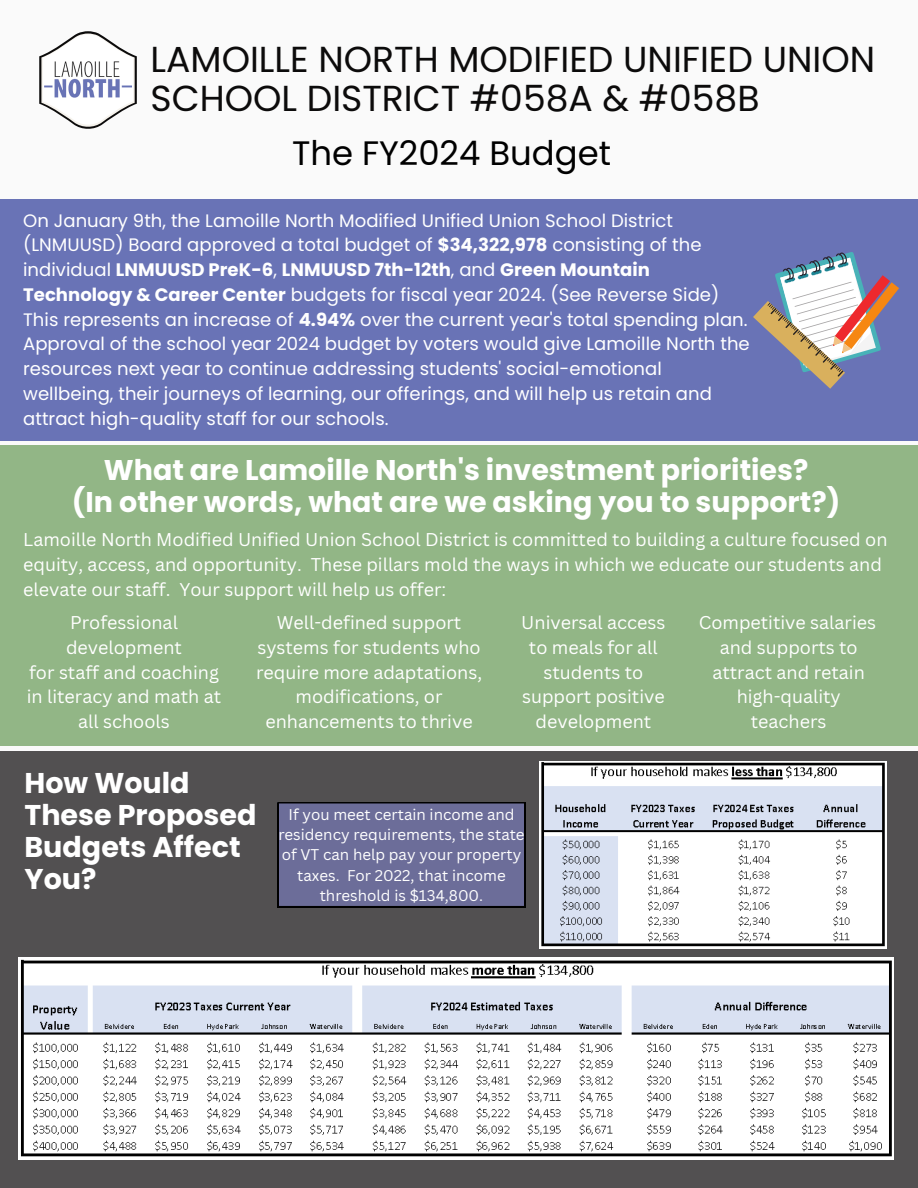
<style>
.page{position:relative;width:918px;height:1188px;background:#fafafa}
.page>*{position:absolute;margin:0;border:0;box-sizing:border-box;transform-origin:0 0}
.t1{font:36.15px/39.3px "Poppins";color:#0c0b0b}
.t2{font:33.9px "Poppins";color:#000}
.t3{font:700 28.5px/32.1px "Poppins";color:#fff;text-align:center}
.t4{font:18px/24.8px "Poppins";color:#fff}
.t5{font:18px/24.8px "Canva Sans";color:#fff;text-align:center}
.t6{font:15.15px/20.2px "Canva Sans";color:#fff;text-align:center}
.s1{font-weight:700;color:#fefefe}
.s2{font-weight:700}
.s3{color:#fefefe}
</style>
<div class="page">
<div style="left:0;top:199px;width:918px;height:241px;background:#6973b6"></div>
<div style="left:0;top:446px;width:918px;height:300px;background:#92b686"></div>
<div style="left:0;top:751px;width:918px;height:437px;background:#525051"></div>
<svg style="left:39px;top:31px;width:98px;height:98px"></svg>
<img style="left:43px;top:34px;width:90px;height:91px">
<svg style="left:753px;top:252px;width:146px;height:137px"></svg>
<img style="left:19px;top:958px;width:875px;height:201px">
<img style="left:540px;top:762px;width:346px;height:186px">
<div style="left:278px;top:802px;width:247px;height:105px;background:#6c6d99"></div>
<h1 class="t1" style="left:151px;top:39px;width:726px">LAMOILLE NORTH MODIFIED UNIFIED UNION<br>SCHOOL DISTRICT #058A &amp; #058B</h1>
<h2 class="t2" style="left:292px;top:129px;width:321px">The FY2024 Budget</h2>
<p class="t4" style="left:23px;top:208px;width:728px">On January 9th, the Lamoille North Modified Unified Union School District (LNMUUSD) Board approved a total budget of <span class="s1">$34,322,978</span> consisting of the individual <span class="s2">LNMUUSD PreK-6</span>, <span class="s2">LNMUUSD 7th-12th</span>, and <span class="s2">Green Mountain Technology &amp; Career Center</span> budgets for fiscal year 2024. (See Reverse Side)<br>This represents an increas<span class="s3">e of</span> <span class="s1">4.94%</span> over the current year's total spending plan.<br>Approval of the school year 2024 budget by voters would give Lamoille North the resources next year to continue addressing students' social-emotional wellbeing, their journeys of learning, our offerings, and will help us retain and attract high-quality staff for our schools.</p>
<h3 class="t3" style="left:72px;top:455px;width:770px;line-height:31.5px">What are Lamoille North's investment priorities?<br>(In other words, what are we asking you to support?)</h3>
<p class="t5" style="left:23px;top:527px;width:866px;text-align:left">Lamoille North Modified Unified Union School District is committed to building a culture focused on equity, access, and opportunity. These pillars mold the ways in which we educate our students and elevate our staff. Your support will help us offer:</p>
<p class="t5" style="left:27px;top:610px;width:196px">Professional development<br>for staff and coaching in literacy and math at all schools</p>
<p class="t5" style="left:256px;top:610px;width:228px">Well-defined support systems for students who require more adaptations, modifications, or enhancements to thrive</p>
<p class="t5" style="left:521px;top:610px;width:146px">Universal access to meals for all students to support positive development</p>
<p class="t5" style="left:699px;top:610px;width:179px">Competitive salaries and supports to attract and retain high-quality teachers</p>
<h3 class="t3" style="left:25px;top:767px;width:234px;text-align:left">How Would<br>These Proposed<br>Budgets Affect<br>You?</h3>
<p class="t6" style="left:278px;top:804px;width:248px">If you meet certain income and residency requirements, the state of VT can help pay your property taxes. For 2022, that income threshold is $134,800.</p>
</div>
